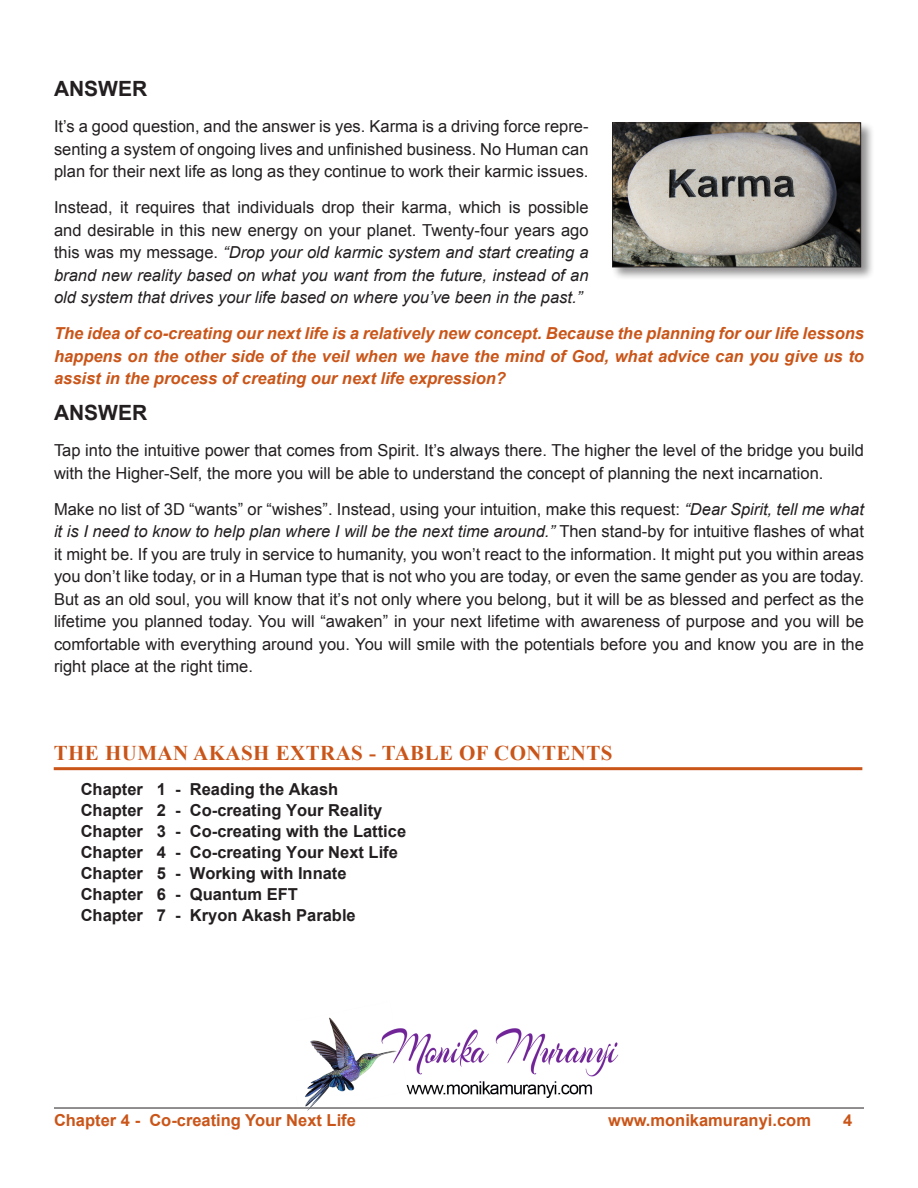
<style>
.page{position:relative;width:918px;height:1188px;background:#fff}
.page>*{position:absolute;margin:0;border:0;box-sizing:border-box;transform-origin:0 0}
.Sub_Titles{font:700 21px "Times New Roman";letter-spacing:.02em;color:#ca5519}
.MM_Article_Paragraph{font:700 21px "Arial";color:#231f20}
.MM_Article_Paragraph-2{font:16.5px/22.5px "Arial";color:#231f20;text-align:justify}
.MM_Article_Paragraph-3{font:italic 16.5px/22.5px "Arial";color:#231f20;text-align:justify}
.MM_Article_Paragraph-4{font:italic 700 16.5px/22.5px "Arial";color:#ca5519;text-align:justify}
.t1{font:700 16.5px/21px "Arial";color:#231f20}
.MM_Article_Paragraph-5{font:700 16.5px "Arial";color:#ca5519}
.s1{font-style:normal}
.s2{font-style:italic}
</style>
<div class="page">
<hr style="left:54px;top:1108px;width:810px;height:1px;background:#231f20">
<div style="left:611px;top:121px;width:264px;height:160px;background:#231f20;opacity:.5"></div>
<img style="left:614px;top:125px;width:245px;height:140px">
<div style="left:612px;top:123px;width:249px;height:144px;border:1px solid #231f20"></div>
<hr style="left:54px;top:767px;width:808px;height:3px;background:#ca5519">
<img style="left:296px;top:1017px;width:324px;height:94px">
<p class="MM_Article_Paragraph" style="left:54px;top:75px;width:95px">ANSWER</p>
<p class="MM_Article_Paragraph-2" style="left:54px;top:115px;width:536px">It’s a good question, and the answer is yes. Karma is a driving force repre&shy;senting a system of ongoing lives and unfinished business. No Human can plan for their next life as long as they continue to work their karmic issues.</p>
<p class="MM_Article_Paragraph-3" style="left:54px;top:196px;width:536px"><span class="s1">Instead, it requires that individuals drop their karma, which is possible and desirable in this new energy on your planet. Twenty-four years ago this was my message.</span> “Drop your old karmic system and start creating a brand new reality based on what you want from the future, instead of an old system that drives your life based on where you’ve been in the past.”</p>
<p class="MM_Article_Paragraph-4" style="left:54px;top:323px;width:812px">The idea of co-creating our next life is a relatively new concept. Because the planning for our life lessons happens on the other side of the veil when we have the mind of God, what advice can you give us to assist in the process of creating our next life expression?</p>
<p class="MM_Article_Paragraph" style="left:54px;top:399px;width:95px">ANSWER</p>
<p class="MM_Article_Paragraph-2" style="left:54px;top:439px;width:811px">Tap into the intuitive power that comes from Spirit. It’s always there. The higher the level of the bridge you build with the Higher-Self, the more you will be able to understand the concept of planning the next incarnation.</p>
<p class="MM_Article_Paragraph-2" style="left:54px;top:498px;width:812px">Make no list of 3D “wants” or “wishes”. Instead, using your intuition, make this request: <span class="s2">“Dear Spirit, tell me what it is I need to know to help plan where I will be the next time around.”</span> Then stand-by for intuitive flashes of what it might be. If you are truly in service to humanity, you won’t react to the information. It might put you within areas you don’t like today, or in a Human type that is not who you are today, or even the same gender as you are today.<br>But as an old soul, you will know that it’s not only where you belong, but it will be as blessed and perfect as the lifetime you planned today. You will “awaken” in your next lifetime with awareness of purpose and you will be comfortable with everything around you. You will smile with the potentials before you and know you are in the right place at the right time.</p>
<p class="Sub_Titles" style="left:54px;top:739px;width:560px">THE HUMAN AKASH EXTRAS - TABLE OF CONTENTS</p>
<p class="t1" style="left:81px;top:779px;width:327px">Chapter 1 - Reading the Akash<br>Chapter 2 - Co-creating Your Reality<br>Chapter 3 - Co-creating with the Lattice<br>Chapter 4 - Co-creating Your Next Life<br>Chapter 5 - Working with Innate<br>Chapter 6 - Quantum EFT<br>Chapter 7 - Kryon Akash Parable</p>
<p class="MM_Article_Paragraph-5" style="left:54px;top:1109px;width:303px">Chapter 4 - Co-creating Your Next Life</p>
<p class="MM_Article_Paragraph-5" style="left:608px;top:1109px;width:204px">www.monikamuranyi.com</p>
<p class="MM_Article_Paragraph-5" style="left:843px;top:1109px;width:11px">4</p>
</div>
